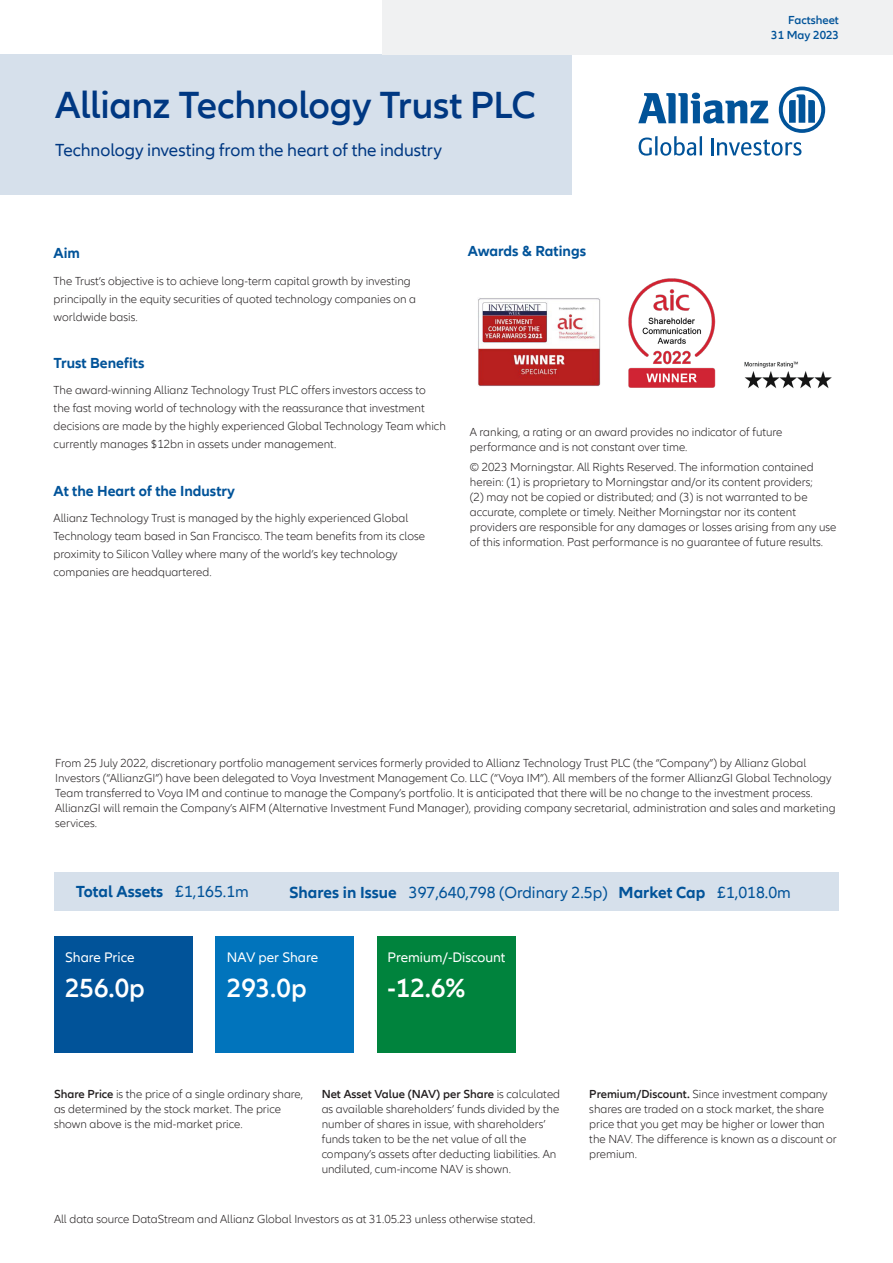
<style>
.page{position:relative;width:893px;height:1263px;background:#fff}
.page>*{position:absolute;margin:0;border:0;box-sizing:border-box;transform-origin:0 0}
.t1{font:600 39px "Allianz Neo";letter-spacing:-.01em;color:#003882}
.t2{font:600 27px "Allianz Neo";color:#fff}
.t3{font:18px "Allianz Neo";letter-spacing:-.005em;color:#003882}
.t4{font:16.5px "Allianz Neo";color:#015399}
.t5{font:700 16.5px "Allianz Neo";color:#015399}
.t6{font:700 15px "Allianz Neo";color:#015399}
.t7{font:14.25px "Allianz Neo";color:#fff}
.t8{font:300 12px/15px "Allianz Neo";color:#231f20}
.t9{font:600 12px/14.4px "Allianz Neo";color:#015399;text-align:right}
.s1{font-weight:400}
.s2{font-weight:700}
.s3{font-weight:600}
</style>
<div class="page">
<svg style="left:638px;top:87px;width:187px;height:69px"></svg>
<div style="left:54px;top:872px;width:785px;height:39px;background:#d6e0eb"></div>
<div style="left:0;top:54px;width:571px;height:140px;background:#d6e0eb"></div>
<div style="left:216px;top:935px;width:138px;height:117px;background:#0174bc"></div>
<div style="left:377px;top:935px;width:139px;height:117px;background:#00833d"></div>
<div style="left:54px;top:935px;width:138px;height:117px;background:#015399"></div>
<div style="left:383px;top:0;width:510px;height:54px;background:#f0f1f2"></div>
<img style="left:628px;top:278px;width:87px;height:110px">
<img style="left:478px;top:298px;width:122px;height:89px">
<img style="left:744px;top:361px;width:88px;height:27px">
<h1 class="t1" style="left:55px;top:82px;width:482px">Allianz Technology Trust PLC</h1>
<h3 class="t3" style="left:55px;top:140px;width:388px">Technology investing from the heart of the industry</h3>
<p class="t9" style="left:771px;top:13px;width:69px">Factsheet<br>31 May 2023</p>
<p class="t6" style="left:54px;top:245px;width:28px">Aim</p>
<p class="t8" style="left:54px;top:272px;width:364px;line-height:18px">The Trust’s objective is to achieve long-term capital growth by investing principally in the equity securities of quoted technology companies on a worldwide basis.</p>
<p class="t6" style="left:54px;top:354px;width:92px">Trust Benefits</p>
<p class="t8" style="left:54px;top:382px;width:394px;line-height:18px">The award-winning Allianz Technology Trust PLC offers investors access to<br>the fast moving world of technology with the reassurance that investment decisions are made by the highly experienced Global Technology Team which currently manages $12bn in assets under management.</p>
<p class="t6" style="left:54px;top:482px;width:183px">At the Heart of the Industry</p>
<p class="t8" style="left:54px;top:509px;width:373px;line-height:18px">Allianz Technology Trust is managed by the highly experienced Global Technology team based in San Francisco. The team benefits from its close proximity to Silicon Valley where many of the world’s key technology companies are headquartered.</p>
<p class="t6" style="left:468px;top:242px;width:120px">Awards &amp; Ratings</p>
<p class="t8" style="left:470px;top:425px;width:314px">A ranking, a rating or an award provides no indicator of future performance and is not constant over time.</p>
<p class="t8" style="left:470px;top:460px;width:368px">© 2023 Morningstar. All Rights Reserved. The information contained herein: (1) is proprietary to Morningstar and/or its content providers;<br>(2) may not be copied or distributed; and (3) is not warranted to be accurate, complete or timely. Neither Morningstar nor its content providers are responsible for any damages or losses arising from any use of this information. Past performance is no guarantee of future results.</p>
<p class="t8" style="left:55px;top:756px;width:782px">From 25 July 2022, discretionary portfolio management services formerly provided to Allianz Technology Trust PLC (the “Company”) by Allianz Global Investors (“AllianzGI”) have been delegated to Voya Investment Management Co. LLC (“Voya IM”). All members of the former AllianzGI Global Technology Team transferred to Voya IM and continue to manage the Company’s portfolio. It is anticipated that there will be no change to the investment process.<br>AllianzGI will remain the Company’s AIFM (Alternative Investment Fund Manager), providing company secretarial, administration and sales and marketing services.</p>
<h3 class="t5" style="left:76px;top:882px;width:175px">Total Assets <span class="s1">£1,165.1m</span></h3>
<h3 class="t4" style="left:289px;top:883px;width:503px"><span class="s2">Shares in Issue</span> 397,640,798 (Ordinary 2.5p) <span class="s2">Market Cap</span> £1,018.0m</h3>
<p class="t7" style="left:65px;top:949px;width:71px">Share Price</p>
<h2 class="t2" style="left:65px;top:973px;width:81px">256.0p</h2>
<p class="t7" style="left:227px;top:949px;width:93px">NAV per Share</p>
<h2 class="t2" style="left:227px;top:973px;width:81px">293.0p</h2>
<p class="t7" style="left:388px;top:949px;width:119px">Premium/-Discount</p>
<h2 class="t2" style="left:388px;top:973px;width:79px">‑12.6%</h2>
<p class="t8" style="left:54px;top:1086px;width:251px"><span class="s3">Share Price</span> is the price of a single ordinary share, as determined by the stock market. The price shown above is the mid-market price.</p>
<p class="t8" style="left:322px;top:1086px;width:240px"><span class="s3">Net Asset Value (NAV) per Share</span> is calculated as available shareholders’ funds divided by the number of shares in issue, with shareholders’ funds taken to be the net value of all the company’s assets after deducting liabilities. An undiluted, cum-income NAV is shown.</p>
<p class="t8" style="left:589px;top:1086px;width:249px"><span class="s3">Premium/Discount.</span> Since investment company shares are traded on a stock market, the share price that you get may be higher or lower than the NAV. The difference is known as a discount or premium.</p>
<p class="t8" style="left:54px;top:1212px;width:483px">All data source DataStream and Allianz Global Investors as at 31.05.23 unless otherwise stated.</p>
</div>
